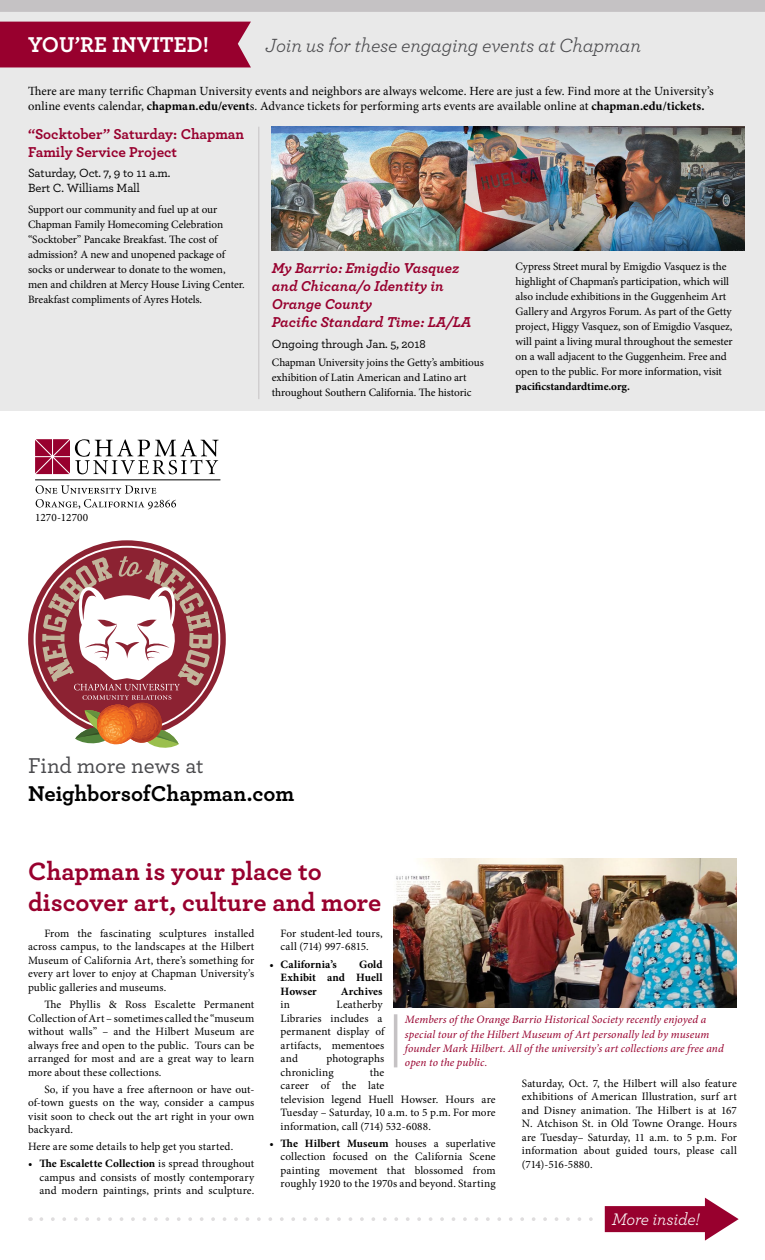
<style>
.page{position:relative;width:765px;height:1260px;background:#fff}
.page>*{position:absolute;margin:0;border:0;box-sizing:border-box;transform-origin:0 0}
.t1{font:700 26.25px/31.2px "Archer Pro";color:#98002e}
.t2{font:700 22.5px "Archer Pro";letter-spacing:-.01em;color:#000}
.t3{font:700 22.5px "Archer Pro";color:#fff}
.t4{font:500 22.5px "Archer Pro";letter-spacing:-.01em;color:#4a4a4d}
.t5{font:italic 20px "Archer Pro";letter-spacing:-.01em;color:#4a4a4d}
.t6{font:italic 17.5px "Archer Pro";letter-spacing:-.01em;color:#fff}
.t7{font:italic 700 15px/18px "Archer Pro";color:#98002e}
.t8{font:700 15px/18px "Archer Pro";color:#98002e}
.t9{font:12.5px/15px "Minion Pro";color:#000}
.t10{font:500 12.5px/15px "Archer Pro";letter-spacing:-.01em;color:#000}
.t11{font:11.25px/13.5px "Minion Pro";letter-spacing:-.005em;color:#000}
.t12{font:italic 11.25px/14.1px "Minion Pro";letter-spacing:.01em;color:#98002e}
.t13{font:700 11.25px/13.5px "Minion Pro";color:#000;text-align:justify}
.t14{font:700 11.25px "Minion Pro";letter-spacing:.02em;color:#000}
.s1{font-weight:700}
.s2{font-weight:400}
</style>
<div class="page">
<div style="left:0;top:6px;width:765px;height:404px;background:#e9e9e9"></div>
<svg style="left:35px;top:439px;width:184px;height:35px"></svg>
<svg style="left:36px;top:485px;width:140px;height:24px"></svg>
<hr style="left:35px;top:480px;width:185px;height:1px;background:#000">
<div style="left:0;top:22px;width:251px;height:45px;background:#98002e"></div>
<div style="left:0;top:0;width:765px;height:12px;background:#c5c2c4"></div>
<hr style="left:259px;top:127px;width:1px;height:272px;background:#c5c2c4">
<svg style="left:41px;top:1198px;width:698px;height:43px"></svg>
<svg style="left:28px;top:540px;width:198px;height:150px"></svg>
<svg style="left:35px;top:547px;width:184px;height:185px"></svg>
<svg style="left:42px;top:556px;width:170px;height:192px"></svg>
<img style="left:394px;top:859px;width:343px;height:149px">
<hr style="left:394px;top:1014px;width:3px;height:53px;background:#c5c2c4">
<img style="left:272px;top:127px;width:472px;height:123px">
<h2 class="t3" style="left:28px;top:27px;width:182px">YOU’RE INVITED!</h2>
<h3 class="t5" style="left:265px;top:31px;width:377px">Join us for these engaging events at Chapman</h3>
<p class="t9" style="left:28px;top:84px;width:687px">There are many terrific Chapman University events and neighbors are always welcome. Here are just a few. Find more at the University’s online events calendar, <span class="s1">chapman.edu/event</span>s. Advance tickets for performing arts events are available online at <span class="s1">chapman.edu/tickets.</span></p>
<h3 class="t8" style="left:28px;top:124px;width:218px">“Socktober” Saturday: Chapman<br>Family Service Project</h3>
<p class="t10" style="left:28px;top:165px;width:144px">Saturday, Oct. 7, 9 to 11 a.m.<br>Bert C. Williams Mall</p>
<p class="t11" style="left:28px;top:202px;width:218px;line-height:15px">Support our community and fuel up at our Chapman Family Homecoming Celebration “Socktober” Pancake Breakfast. The cost of admission? A new and unopened package of socks or underwear to donate to the women, men and children at Mercy House Living Center.<br>Breakfast compliments of Ayres Hotels.</p>
<h3 class="t7" style="left:272px;top:258px;width:201px">My Barrio: Emigdio Vasquez and Chicana/o Identity in<br>Orange County<br>Pacific Standard Time: LA/LA</h3>
<p class="t10" style="left:272px;top:336px;width:155px">Ongoing through Jan. 5, 2018</p>
<p class="t11" style="left:272px;top:355px;width:213px;line-height:15px">Chapman University joins the Getty’s ambitious exhibition of Latin American and Latino art throughout Southern California. The historic</p>
<p class="t11" style="left:516px;top:259px;width:219px;line-height:15px">Cypress Street mural by Emigdio Vasquez is the highlight of Chapman’s participation, which will also include exhibitions in the Guggenheim Art Gallery and Argyros Forum. As part of the Getty project, Higgy Vasquez, son of Emigdio Vasquez, will paint a living mural throughout the semester on a wall adjacent to the Guggenheim. Free and open to the public. For more information, visit</p>
<p class="t13" style="left:516px;top:379px;width:116px">pacificstandardtime.org.</p>
<p class="t11" style="left:35px;top:511px;width:55px">1270-12700</p>
<h2 class="t4" style="left:28px;top:750px;width:177px">Find more news at</h2>
<h2 class="t2" style="left:28px;top:776px;width:268px">NeighborsofChapman.com</h2>
<h1 class="t1" style="left:28px;top:854px;width:355px">Chapman is your place to discover art, culture and more</h1>
<p class="t11" style="left:28px;top:927px;width:228px;text-align:justify;text-indent:16px">From the fascinating sculptures installed across campus, to the landscapes at the Hilbert Museum of California Art, there’s something for every art lover to enjoy at Chapman University’s public galleries and museums.</p>
<p class="t11" style="left:28px;top:998px;width:228px;text-align:justify;text-indent:16px">The Phyllis &amp; Ross Escalette Permanent Collection of Art – sometimes called the “museum without walls” – and the Hilbert Museum are always free and open to the public. Tours can be arranged for most and are a great way to learn more about these collections.</p>
<p class="t11" style="left:28px;top:1082px;width:228px;text-align:justify;text-indent:16px">So, if you have a free afternoon or have out&shy;of-town guests on the way, consider a campus visit soon to check out the art right in your own backyard.</p>
<p class="t11" style="left:28px;top:1140px;width:207px">Here are some details to help get you started.</p>
<p class="t11" style="left:39px;top:1157px;width:216px;text-align:justify;text-indent:-11px">• <span class="s1">The Escalette Collection</span> is spread throughout campus and consists of mostly contemporary and modern paintings, prints and sculpture.</p>
<p class="t11" style="left:281px;top:927px;width:103px">For student-led tours, call (714) 997-6815.</p>
<p class="t14" style="left:269px;top:956px;width:69px"><span class="s2">•</span> California’s</p>
<p class="t13" style="left:281px;top:957px;width:103px;text-indent:78px">Gold Exhibit and Huell Howser</p>
<p class="t13" style="left:341px;top:984px;width:43px">Archives</p>
<p class="t11" style="left:281px;top:998px;width:105px;text-indent:56px">Leatherby<br>Libraries includes a permanent display of artifacts, mementoes and</p>
<p class="t11" style="left:281px;top:998px;width:11px">in</p>
<p class="t12" style="left:405px;top:1013px;width:320px">Members of the Orange Barrio Historical Society recently enjoyed a special tour of the Hilbert Museum of Art personally led by museum founder Mark Hilbert. All of the university’s art collections are free and open to the public.</p>
<p class="t11" style="left:281px;top:1052px;width:105px;text-indent:46px">photographs chronicling</p>
<p class="t11" style="left:281px;top:1065px;width:217px;text-indent:89px">the<br>career of the late<br>television legend Huell Howser. Hours are<br>Tuesday – Saturday, 10 a.m. to 5 p.m. For more information, call (714) 532-6088.</p>
<p class="t11" style="left:281px;top:1136px;width:217px;text-align:justify;text-indent:-11px">• <span class="s1">The Hilbert Museum</span> houses a superlative collection focused on the California Scene painting movement that blossomed from roughly 1920 to the 1970s and beyond. Starting</p>
<p class="t11" style="left:522px;top:1077px;width:217px;text-align:justify">Saturday, Oct. 7, the Hilbert will also feature exhibitions of American Illustration, surf art and Disney animation. The Hilbert is at 167<br>N. Atchison St. in Old Towne Orange. Hours are Tuesday– Saturday, 11 a.m. to 5 p.m. For information about guided tours, please call (714)-516-5880.</p>
<h3 class="t6" style="left:612px;top:1206px;width:89px">More inside!</h3>
</div>
